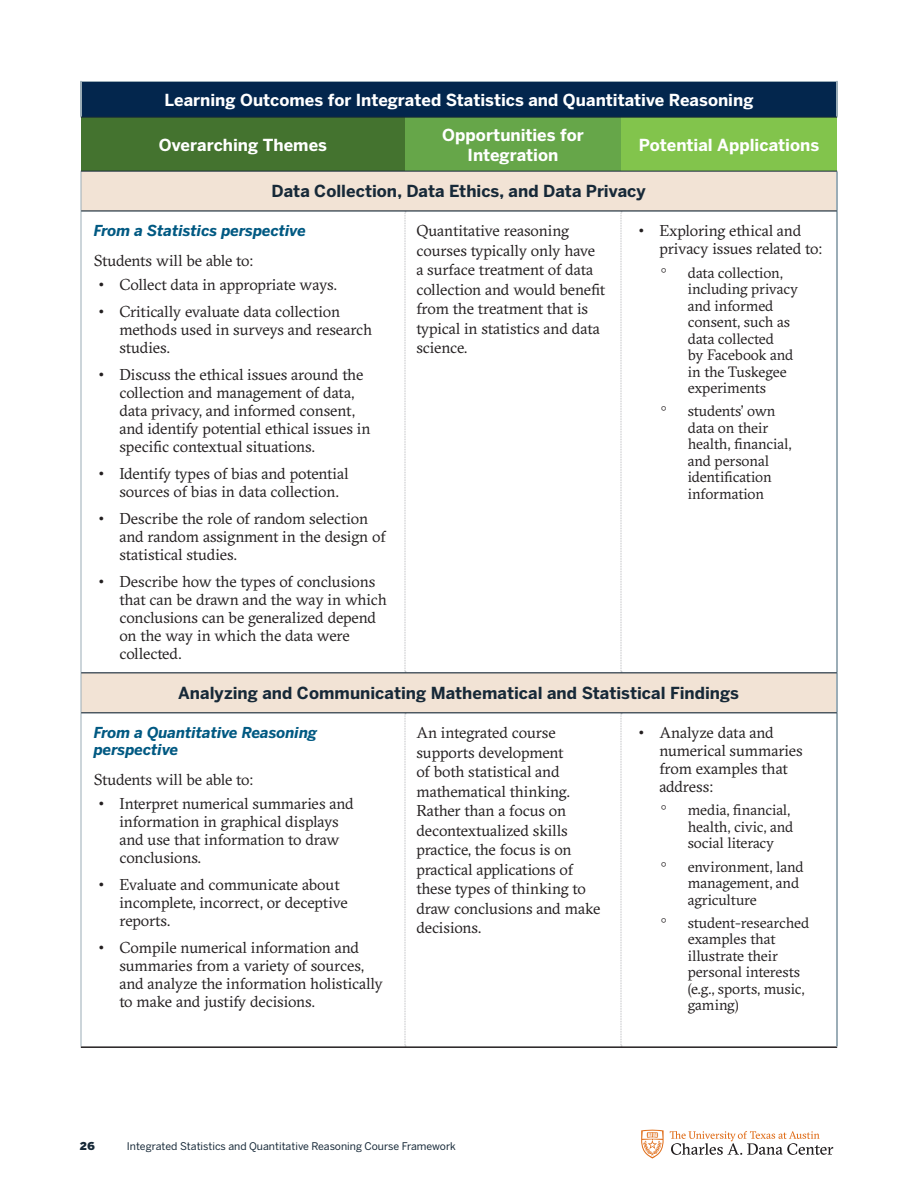
<style>
.page{position:relative;width:918px;height:1188px;background:#fff}
.page>*{position:absolute;margin:0;border:0;box-sizing:border-box;transform-origin:0 0}
.Body_Copy__GT_Sectra_Book_9_12_Black__6_{font:700 16.5px/19.8px "Benton Sans";color:#fff;text-align:center}
.table_heading{font:700 16.5px "Benton Sans";color:#172938}
.bullet_list{font:15.75px/18px "GT Sectra";letter-spacing:-.005em;color:#231f20}
.bullet_list__subheadings{font:15.75px "GT Sectra";letter-spacing:-.015em;color:#231f20}
.t1{font:15px/16.5px "GT Sectra";letter-spacing:-.005em;color:#231f20}
.bullet_list__subheadings-2{font:italic 700 15px/16.5px "Benton Sans";color:#005982}
.t2{font:15px "Baskerville";color:#231f20}
.t3{font:13.5px "Benton Sans Black SC";color:#172938}
.t4{font:10.5px "Benton Sans";color:#172938}
.s1{font-family:"Benton Sans"}
</style>
<div class="page">
<svg style="left:641px;top:1130px;width:23px;height:29px"></svg>
<svg style="left:670px;top:1131px;width:163px;height:24px"></svg>
<div style="left:81px;top:117px;width:324px;height:54px;background:#44732f"></div>
<div style="left:405px;top:117px;width:216px;height:54px;background:#66a649"></div>
<div style="left:621px;top:117px;width:216px;height:54px;background:#82c44c"></div>
<svg style="left:82px;top:172px;width:755px;height:540px"></svg>
<div style="left:81px;top:81px;width:757px;height:36px;background:#03264d"></div>
<hr style="left:81px;top:172px;width:1px;height:39px;background:#9badb7">
<hr style="left:81px;top:211px;width:1px;height:462px;background:#9badb7">
<hr style="left:81px;top:673px;width:1px;height:40px;background:#9badb7">
<hr style="left:81px;top:713px;width:1px;height:333px;background:#9badb7">
<svg style="left:405px;top:212px;width:1px;height:460px"></svg>
<svg style="left:405px;top:713px;width:1px;height:333px"></svg>
<svg style="left:621px;top:212px;width:1px;height:460px"></svg>
<svg style="left:621px;top:713px;width:1px;height:333px"></svg>
<hr style="left:81px;top:1046px;width:324px;height:2px;background:#231f20">
<hr style="left:405px;top:1046px;width:216px;height:2px;background:#231f20">
<hr style="left:621px;top:1046px;width:216px;height:2px;background:#231f20">
<svg style="left:837px;top:172px;width:1px;height:874px"></svg>
<hr style="left:81px;top:117px;width:324px;height:1px;background:#172938">
<hr style="left:405px;top:117px;width:216px;height:1px;background:#172938">
<hr style="left:621px;top:117px;width:216px;height:1px;background:#172938">
<hr style="left:81px;top:171px;width:324px;height:1px;background:#172938">
<hr style="left:405px;top:171px;width:216px;height:1px;background:#172938">
<hr style="left:621px;top:171px;width:216px;height:1px;background:#172938">
<hr style="left:81px;top:210px;width:324px;height:2px;background:#172938">
<hr style="left:405px;top:210px;width:216px;height:2px;background:#172938">
<hr style="left:621px;top:210px;width:216px;height:2px;background:#172938">
<hr style="left:81px;top:672px;width:324px;height:1px;background:#172938">
<hr style="left:405px;top:672px;width:216px;height:1px;background:#172938">
<hr style="left:621px;top:672px;width:216px;height:1px;background:#172938">
<hr style="left:81px;top:712px;width:324px;height:1px;background:#172938">
<hr style="left:405px;top:712px;width:216px;height:1px;background:#172938">
<hr style="left:621px;top:712px;width:216px;height:1px;background:#172938">
<p class="Body_Copy__GT_Sectra_Book_9_12_Black__6_" style="left:165px;top:90px;width:590px">Learning Outcomes for Integrated Statistics and Quantitative Reasoning</p>
<p class="Body_Copy__GT_Sectra_Book_9_12_Black__6_" style="left:159px;top:135px;width:170px">Overarching Themes</p>
<p class="Body_Copy__GT_Sectra_Book_9_12_Black__6_" style="left:442px;top:125px;width:143px">Opportunities for<br>Integration</p>
<p class="Body_Copy__GT_Sectra_Book_9_12_Black__6_" style="left:639px;top:135px;width:182px">Potential Applications</p>
<p class="table_heading" style="left:272px;top:181px;width:376px">Data Collection, Data Ethics, and Data Privacy</p>
<p class="bullet_list__subheadings-2" style="left:94px;top:222px;width:214px">From a Statistics perspective</p>
<p class="bullet_list__subheadings" style="left:94px;top:251px;width:161px">Students will be able to:</p>
<p class="bullet_list" style="left:98px;top:276px;width:240px"><span class="s1">•</span> Collect data in appropriate ways.</p>
<p class="bullet_list" style="left:119px;top:303px;width:254px;text-indent:-22px"><span class="s1">•</span> Critically evaluate data collection methods used in surveys and research studies.</p>
<p class="bullet_list" style="left:119px;top:366px;width:253px;text-indent:-22px"><span class="s1">•</span> Discuss the ethical issues around the collection and management of data, data privacy, and informed consent, and identify potential ethical issues in specific contextual situations.</p>
<p class="bullet_list" style="left:119px;top:465px;width:231px;text-indent:-22px"><span class="s1">•</span> Identify types of bias and potential sources of bias in data collection.</p>
<p class="bullet_list" style="left:119px;top:510px;width:268px;text-indent:-22px"><span class="s1">•</span> Describe the role of random selection and random assignment in the design of statistical studies.</p>
<p class="bullet_list" style="left:119px;top:573px;width:269px;text-indent:-22px"><span class="s1">•</span> Describe how the types of conclusions that can be drawn and the way in which conclusions can be generalized depend on the way in which the data were collected.</p>
<p class="bullet_list" style="left:416px;top:221px;width:190px;line-height:19.5px">Quantitative reasoning courses typically only have a surface treatment of data collection and would benefit from the treatment that is typical in statistics and data science.</p>
<p class="bullet_list" style="left:659px;top:222px;width:164px;text-indent:-22px"><span class="s1">•</span> Exploring ethical and privacy issues related to:</p>
<p class="t2" style="left:661px;top:263px;width:7px">°</p>
<p class="t1" style="left:688px;top:264px;width:112px">data collection, including privacy and informed consent, such as data collected<br>by Facebook and in the Tuskegee experiments</p>
<p class="t2" style="left:661px;top:402px;width:7px">°</p>
<p class="t1" style="left:688px;top:403px;width:105px">students’ own data on their health, financial, and personal identification information</p>
<p class="table_heading" style="left:178px;top:683px;width:562px">Analyzing and Communicating Mathematical and Statistical Findings</p>
<p class="bullet_list__subheadings-2" style="left:94px;top:724px;width:225px">From a Quantitative Reasoning perspective</p>
<p class="bullet_list__subheadings" style="left:94px;top:770px;width:161px">Students will be able to:</p>
<p class="bullet_list" style="left:119px;top:794px;width:236px;text-indent:-22px"><span class="s1">•</span> Interpret numerical summaries and information in graphical displays and use that information to draw conclusions.</p>
<p class="bullet_list" style="left:119px;top:875px;width:230px;text-indent:-22px"><span class="s1">•</span> Evaluate and communicate about incomplete, incorrect, or deceptive reports.</p>
<p class="bullet_list" style="left:119px;top:938px;width:265px;text-indent:-22px"><span class="s1">•</span> Compile numerical information and summaries from a variety of sources, and analyze the information holistically to make and justify decisions.</p>
<p class="bullet_list" style="left:416px;top:723px;width:186px;line-height:19.5px">An integrated course supports development<br>of both statistical and mathematical thinking.<br>Rather than a focus on decontextualized skills practice, the focus is on practical applications of these types of thinking to draw conclusions and make decisions.</p>
<p class="bullet_list" style="left:659px;top:724px;width:145px;text-indent:-22px"><span class="s1">•</span> Analyze data and numerical summaries from examples that address:</p>
<p class="t2" style="left:661px;top:801px;width:7px">°</p>
<p class="t1" style="left:688px;top:802px;width:107px">media, financial, health, civic, and social literacy</p>
<p class="t2" style="left:661px;top:857px;width:7px">°</p>
<p class="t1" style="left:688px;top:858px;width:117px">environment, land management, and agriculture</p>
<p class="t2" style="left:661px;top:913px;width:7px">°</p>
<p class="t1" style="left:688px;top:914px;width:123px">student-researched examples that illustrate their personal interests (e.g., sports, music, gaming)</p>
<p class="t3" style="left:80px;top:1137px;width:17px">26</p>
<p class="t4" style="left:127px;top:1140px;width:331px">Integrated Statistics and Quantitative Reasoning Course Framework</p>
</div>
